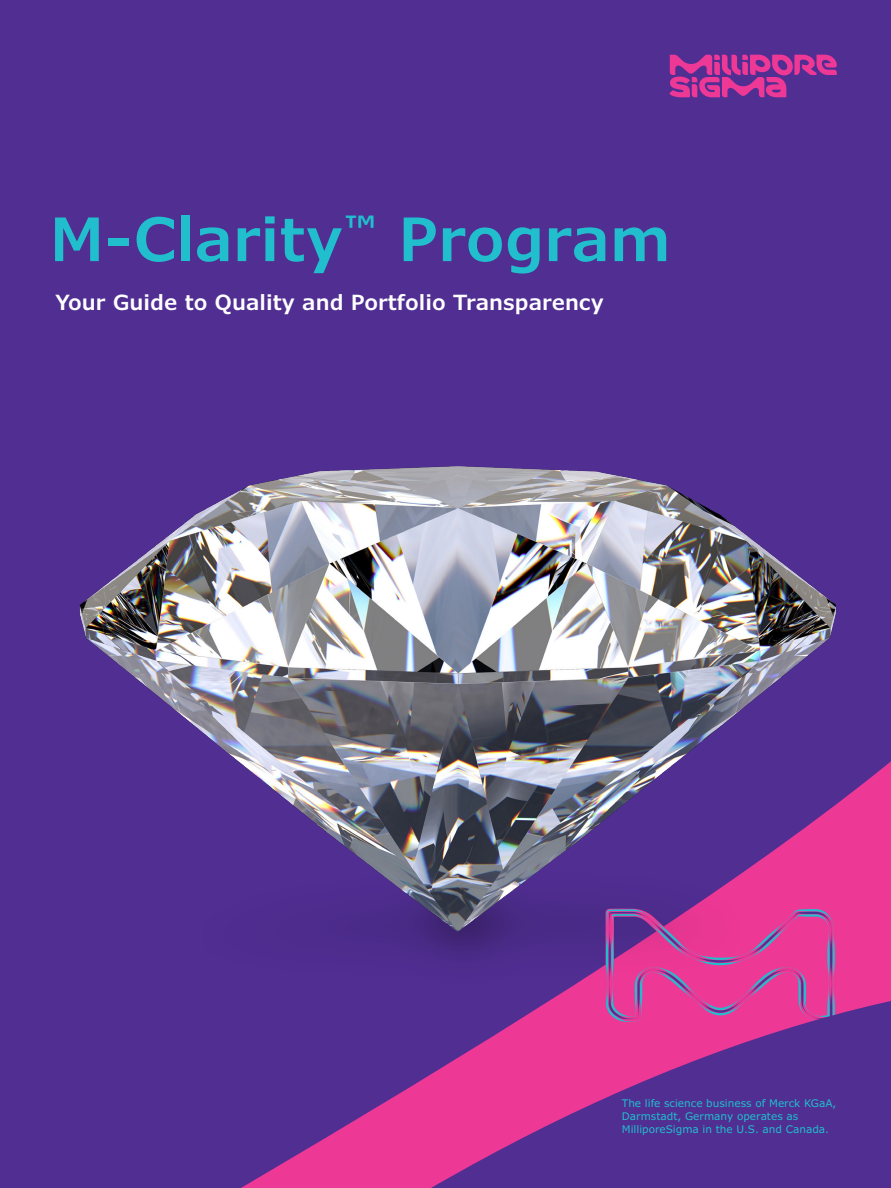
<style>
.page{position:relative;width:891px;height:1188px;background:#fff}
.page>*{position:absolute;margin:0;border:0;box-sizing:border-box;transform-origin:0 0}
.t1{font:600 60px "Verdana Pro";color:#21bece}
.t2{font:600 21px "Verdana Pro";color:#fff}
.t3{font:10.5px/12.6px "Verdana Pro";color:#21bece}
</style>
<div class="page">
<div style="left:0;top:0;width:891px;height:966px;background:#502e92"></div>
<img style="left:47px;top:439px;width:821px;height:527px">
<svg style="left:606px;top:909px;width:229px;height:57px;background:#c63e97"></svg>
<svg style="left:0;top:966px;width:891px;height:222px;background:#793193"></svg>
<svg style="left:669px;top:55px;width:168px;height:42px;background:#9e3293"></svg>
<h1 class="t1" style="left:50px;top:201px;width:623px">M-Clarity<sup>™</sup> Program</h1>
<h2 class="t2" style="left:56px;top:288px;width:550px">Your Guide to Quality and Portfolio Transparency</h2>
<p class="t3" style="left:622px;top:1098px;width:216px">The life science business of Merck KGaA,<br>Darmstadt, Germany operates as<br>MilliporeSigma in the U.S. and Canada.</p>
</div>
